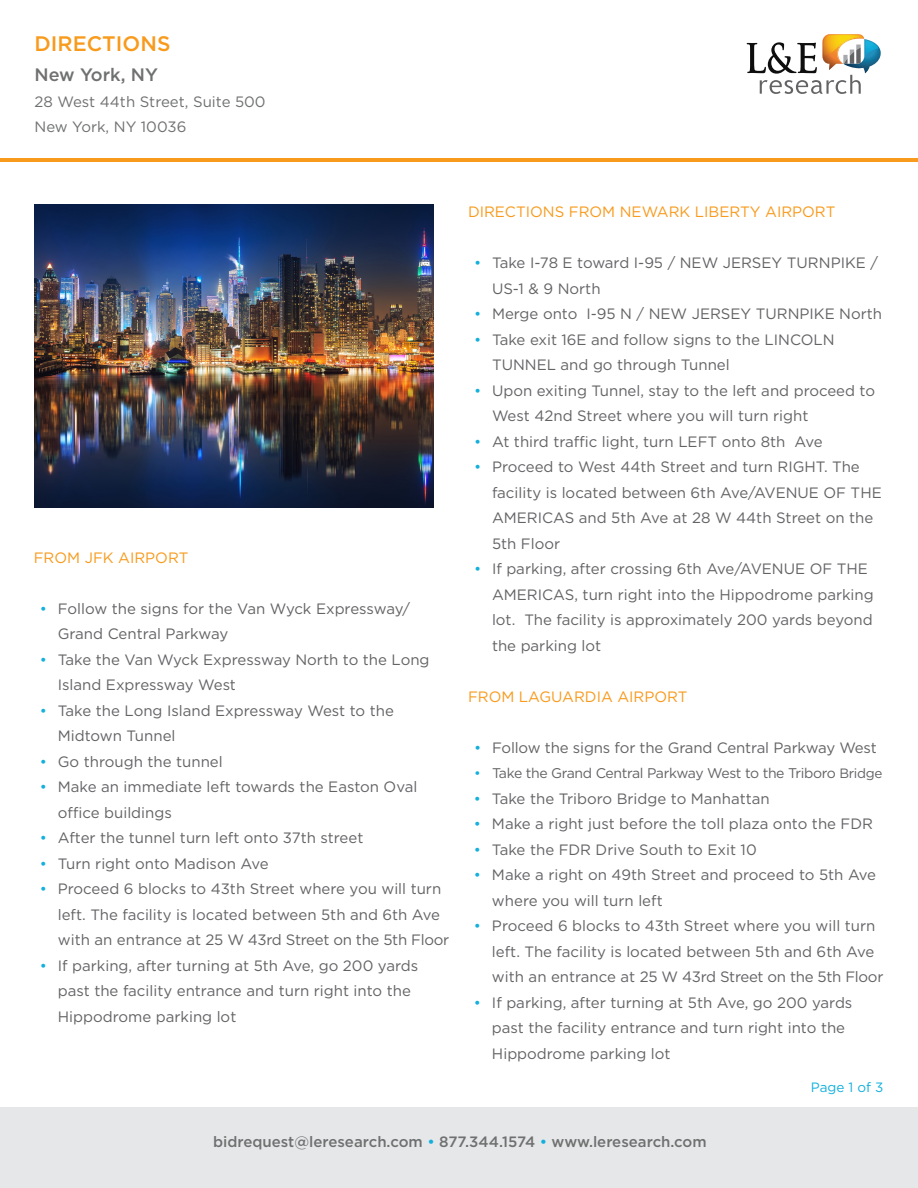
<style>
.page{position:relative;width:918px;height:1188px;background:#fff}
.page>*{position:absolute;margin:0;border:0;box-sizing:border-box;transform-origin:0 0}
.t1{font:500 21px "Gotham";color:#f89a1c}
.t2{font:500 18px "Gotham";color:#6f7070}
.t3{font:15px/25.5px "Gotham";color:#636366}
.t4{font:15px "Gotham";color:#f89a1c}
.t5{font:500 15px "Gotham";color:#6f7070}
.t6{font:15px "Gotham";color:#6f7070}
.t7{font:14.1px "Gotham";letter-spacing:-.025em;color:#636366}
.t8{font:13.5px "Gotham";color:#13b0dd}
.s1{color:#13b0dd}
.s2{font-size:13.5px}
</style>
<div class="page">
<div style="left:0;top:1108px;width:918px;height:80px;background:#e6e7e9"></div>
<hr style="left:0;top:158px;width:918px;height:4px;background:#f89a1c">
<img style="left:827px;top:34px;width:35px;height:1px">
<svg style="left:747px;top:35px;width:134px;height:59px"></svg>
<img style="left:35px;top:204px;width:398px;height:304px">
<p class="t1" style="left:34px;top:30px;width:137px">DIRECTIONS</p>
<p class="t2" style="left:34px;top:63px;width:125px">New York, NY</p>
<p class="t6" style="left:34px;top:92px;width:233px">28 West 44th Street, Suite 500</p>
<p class="t6" style="left:34px;top:117px;width:153px">New York, NY 10036</p>
<p class="t4" style="left:34px;top:548px;width:156px">FROM JFK AIRPORT</p>
<p class="t3" style="left:58px;top:595px;width:354px;text-indent:-18px"><span class="s1">•</span> Follow the signs for the Van Wyck Expressway/<br>Grand Central Parkway</p>
<p class="t3" style="left:58px;top:646px;width:373px;text-indent:-18px"><span class="s1">•</span> Take the Van Wyck Expressway North to the Long<br>Island Expressway West</p>
<p class="t3" style="left:58px;top:697px;width:338px;text-indent:-18px"><span class="s1">•</span> Take the Long Island Expressway West to the<br>Midtown Tunnel</p>
<p class="t3" style="left:40px;top:748px;width:184px"><span class="s1">•</span> Go through the tunnel</p>
<p class="t3" style="left:58px;top:774px;width:361px;text-indent:-18px"><span class="s1">•</span> Make an immediate left towards the Easton Oval office buildings</p>
<p class="t3" style="left:40px;top:825px;width:325px"><span class="s1">•</span> After the tunnel turn left onto 37th street</p>
<p class="t3" style="left:40px;top:850px;width:230px"><span class="s1">•</span> Turn right onto Madison Ave</p>
<p class="t3" style="left:58px;top:876px;width:393px;text-indent:-18px"><span class="s1">•</span> Proceed 6 blocks to 43th Street where you will turn left. The facility is located between 5th and 6th Ave with an entrance at 25 W 43rd Street on the 5th Floor</p>
<p class="t3" style="left:58px;top:952px;width:362px;text-indent:-18px"><span class="s1">•</span> If parking, after turning at 5th Ave, go 200 yards past the facility entrance and turn right into the<br>Hippodrome parking lot</p>
<p class="t4" style="left:468px;top:202px;width:369px">DIRECTIONS FROM NEWARK LIBERTY AIRPORT</p>
<p class="t3" style="left:492px;top:250px;width:388px;text-indent:-18px"><span class="s1">•</span> Take I-78 E toward I-95 / NEW JERSEY TURNPIKE /<br>US-1 &amp; 9 North</p>
<p class="t3" style="left:474px;top:301px;width:410px"><span class="s1">•</span> Merge onto I-95 N / NEW JERSEY TURNPIKE North</p>
<p class="t3" style="left:492px;top:327px;width:344px;text-indent:-18px"><span class="s1">•</span> Take exit 16E and follow signs to the LINCOLN<br>TUNNEL and go through Tunnel</p>
<p class="t3" style="left:492px;top:378px;width:385px;text-indent:-18px"><span class="s1">•</span> Upon exiting Tunnel, stay to the left and proceed to<br>West 42nd Street where you will turn right</p>
<p class="t3" style="left:474px;top:429px;width:350px"><span class="s1">•</span> At third traffic light, turn LEFT onto 8th Ave</p>
<p class="t3" style="left:492px;top:454px;width:391px;text-indent:-18px"><span class="s1">•</span> Proceed to West 44th Street and turn RIGHT. The facility is located between 6th Ave/AVENUE OF THE AMERICAS and 5th Ave at 28 W 44th Street on the 5th Floor</p>
<p class="t3" style="left:492px;top:556px;width:383px;text-indent:-18px"><span class="s1">•</span> If parking, after crossing 6th Ave/AVENUE OF THE AMERICAS, turn right into the Hippodrome parking lot. The facility is approximately 200 yards beyond the parking lot</p>
<p class="t4" style="left:468px;top:687px;width:221px">FROM LAGUARDIA AIRPORT</p>
<p class="t3" style="left:474px;top:735px;width:404px"><span class="s1">•</span> Follow the signs for the Grand Central Parkway West</p>
<p class="t7" style="left:474px;top:764px;width:410px"><span class="s1">•</span> Take the Grand Central Parkway West to the Triboro <span class="s2">Bridge</span></p>
<p class="t3" style="left:474px;top:786px;width:297px"><span class="s1">•</span> Take the Triboro Bridge to Manhattan</p>
<p class="t3" style="left:474px;top:811px;width:401px"><span class="s1">•</span> Make a right just before the toll plaza onto the FDR</p>
<p class="t3" style="left:474px;top:837px;width:284px"><span class="s1">•</span> Take the FDR Drive South to Exit 10</p>
<p class="t3" style="left:492px;top:862px;width:386px;text-indent:-18px"><span class="s1">•</span> Make a right on 49th Street and proceed to 5th Ave where you will turn left</p>
<p class="t3" style="left:492px;top:913px;width:393px;text-indent:-18px"><span class="s1">•</span> Proceed 6 blocks to 43th Street where you will turn left. The facility is located between 5th and 6th Ave with an entrance at 25 W 43rd Street on the 5th Floor</p>
<p class="t3" style="left:492px;top:990px;width:362px;text-indent:-18px"><span class="s1">•</span> If parking, after turning at 5th Ave, go 200 yards past the facility entrance and turn right into the<br>Hippodrome parking lot</p>
<p class="t8" style="left:811px;top:1078px;width:74px">Page 1 of 3</p>
<p class="t5" style="left:213px;top:1131px;width:495px">bidrequest@leresearch.com <span class="s1">•</span> 877.344.1574 <span class="s1">•</span> www.leresearch.com</p>
</div>
